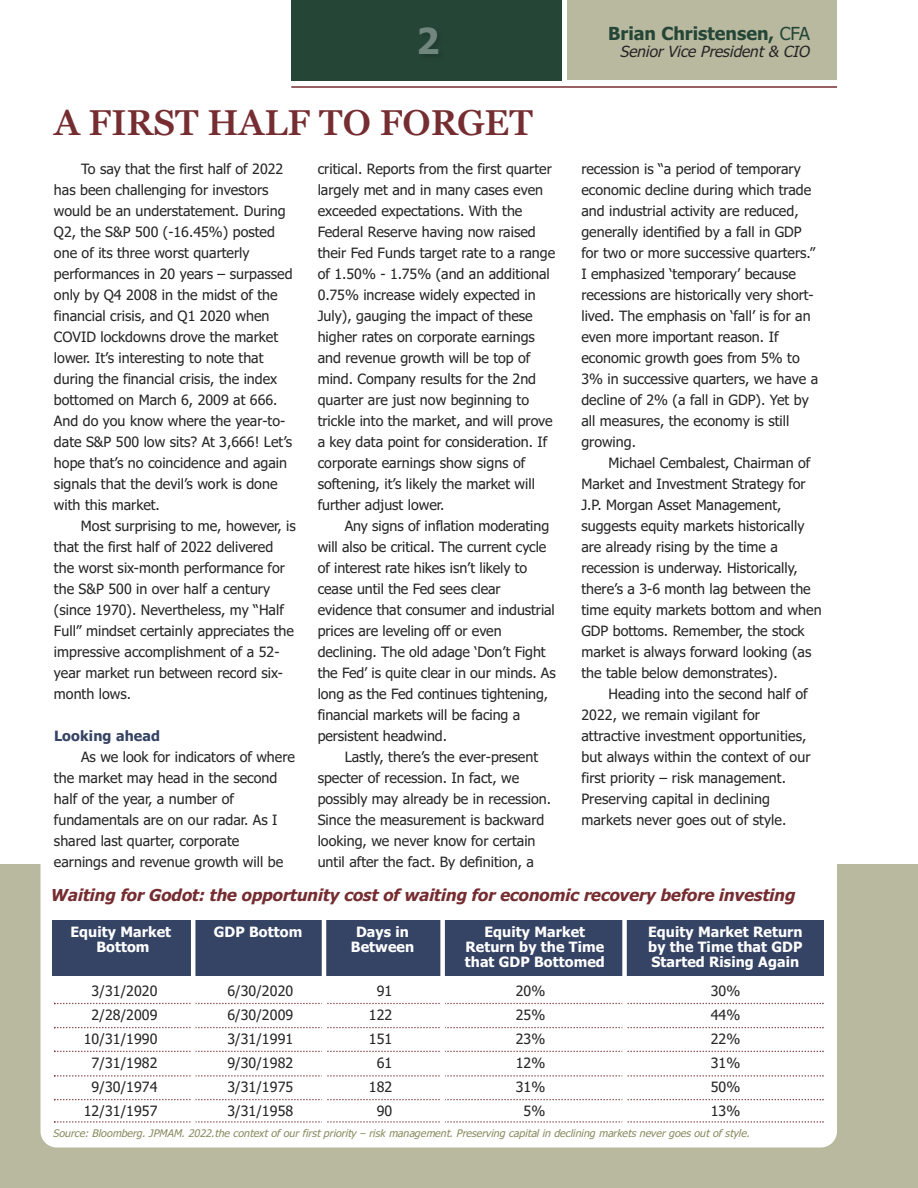
<style>
.page{position:relative;width:918px;height:1188px;background:#fff}
.page>*{position:absolute;margin:0;border:0;box-sizing:border-box;transform-origin:0 0}
.t1{font:600 36px "Georgia Pro";color:#762d31}
.t2{font:700 36px "Tahoma";color:#71877d}
.t3{font:700 18px "Tahoma";color:#254637}
.t4{font:italic 700 16.5px "Tahoma";color:#762d31}
.t5{font:italic 15.45px "Tahoma";color:#272627}
.t6{font:14.25px/21px "Tahoma";color:#272627}
.t7{font:700 14.25px "Tahoma";letter-spacing:.005em;color:#fff}
.t8{font:700 14.25px "Tahoma";letter-spacing:.01em;color:#354364}
.t9{font:italic 10.5px "Tahoma";letter-spacing:.005em;color:#898a5e}
.s1{font-weight:400}
</style>
<div class="page">
<div style="left:0;top:864px;width:918px;height:324px;background:#b8b99f"></div>
<div style="left:567px;top:0;width:270px;height:80px;background:#b8b99f"></div>
<div style="left:291px;top:0;width:270px;height:80px;background:#254637"></div>
<hr style="left:291px;top:86px;width:546px;height:2px;background:#762d31">
<img style="left:291px;top:15px;width:281px;height:73px">
<div style="left:40px;top:844px;width:797px;height:303px;background:#fff;border-radius:16px"></div>
<div style="left:52px;top:920px;width:772px;height:56px;background:#354364"></div>
<svg style="left:54px;top:1003px;width:770px;height:1px"></svg>
<svg style="left:54px;top:1027px;width:770px;height:1px"></svg>
<svg style="left:54px;top:1051px;width:770px;height:1px"></svg>
<svg style="left:54px;top:1075px;width:770px;height:2px"></svg>
<svg style="left:54px;top:1099px;width:770px;height:1px"></svg>
<svg style="left:54px;top:1121px;width:770px;height:2px"></svg>
<hr style="left:191px;top:915px;width:4px;height:211px;background:#fff">
<hr style="left:322px;top:915px;width:4px;height:210px;background:#fff">
<div style="left:440px;top:915px;width:5px;height:211px;background:#fff"></div>
<div style="left:622px;top:915px;width:5px;height:210px;background:#fff"></div>
<h1 class="t2" style="left:416px;top:28px;width:24px">2</h1>
<h1 class="t1" style="left:54px;top:102px;width:480px">A FIRST HALF TO FORGET</h1>
<p class="t6" style="left:54px;top:160px;width:240px;text-indent:27px">To say that the first half of 2022 has been challenging for investors would be an understatement. During Q2, the S&amp;P 500 (-16.45%) posted one of its three worst quarterly performances in 20 years – surpassed only by Q4 2008 in the midst of the financial crisis, and Q1 2020 when COVID lockdowns drove the market lower. It’s interesting to note that during the financial crisis, the index bottomed on March 6, 2009 at 666.<br>And do you know where the year-to&shy;date S&amp;P 500 low sits? At 3,666! Let’s hope that’s no coincidence and again signals that the devil’s work is done with this market.</p>
<p class="t6" style="left:54px;top:517px;width:243px;text-indent:27px">Most surprising to me, however, is that the first half of 2022 delivered the worst six-month performance for the S&amp;P 500 in over half a century (since 1970). Nevertheless, my “Half Full” mindset certainly appreciates the impressive accomplishment of a 52- year market run between record six&shy;month lows.</p>
<p class="t8" style="left:54px;top:731px;width:108px">Looking ahead</p>
<p class="t6" style="left:54px;top:748px;width:242px;text-indent:27px">As we look for indicators of where the market may head in the second half of the year, a number of fundamentals are on our radar. As I shared last quarter, corporate earnings and revenue growth will be</p>
<p class="t6" style="left:318px;top:160px;width:239px">critical. Reports from the first quarter largely met and in many cases even exceeded expectations. With the Federal Reserve having now raised their Fed Funds target rate to a range of 1.50% - 1.75% (and an additional 0.75% increase widely expected in July), gauging the impact of these higher rates on corporate earnings and revenue growth will be top of mind. Company results for the 2nd quarter are just now beginning to trickle into the market, and will prove a key data point for consideration. If corporate earnings show signs of softening, it’s likely the market will further adjust lower.</p>
<p class="t6" style="left:318px;top:517px;width:240px;text-indent:27px">Any signs of inflation moderating will also be critical. The current cycle of interest rate hikes isn’t likely to cease until the Fed sees clear evidence that consumer and industrial prices are leveling off or even declining. The old adage ‘Don’t Fight the Fed’ is quite clear in our minds. As long as the Fed continues tightening, financial markets will be facing a persistent headwind.</p>
<p class="t6" style="left:318px;top:748px;width:235px;text-indent:27px">Lastly, there’s the ever-present specter of recession. In fact, we possibly may already be in recession.<br>Since the measurement is backward looking, we never know for certain until after the fact. By definition, a</p>
<p class="t3" style="left:608px;top:27px;width:203px">brian Christensen, <span class="s1">CFA</span></p>
<p class="t5" style="left:621px;top:45px;width:191px">Senior Vice President &amp; CIO</p>
<p class="t6" style="left:581px;top:160px;width:238px">recession is “a period of temporary economic decline during which trade and industrial activity are reduced, generally identified by a fall in GDP for two or more successive quarters.” I emphasized ‘temporary’ because recessions are historically very short&shy;lived. The emphasis on ‘fall’ is for an even more important reason. If economic growth goes from 5% to 3% in successive quarters, we have a decline of 2% (a fall in GDP). Yet by all measures, the economy is still growing.</p>
<p class="t6" style="left:581px;top:454px;width:242px;text-indent:27px">Michael Cembalest, Chairman of Market and Investment Strategy for J.P. Morgan Asset Management, suggests equity markets historically are already rising by the time a recession is underway. Historically, there’s a 3-6 month lag between the time equity markets bottom and when GDP bottoms. Remember, the stock market is always forward looking (as the table below demonstrates).</p>
<p class="t6" style="left:581px;top:685px;width:231px;text-indent:27px">Heading into the second half of 2022, we remain vigilant for attractive investment opportunities, but always within the context of our first priority – risk management.<br>Preserving capital in declining markets never goes out of style.</p>
<p class="t4" style="left:51px;top:889px;width:746px">Waiting for Godot: the opportunity cost of waiting for economic recovery before investing</p>
<p class="t7" style="left:70px;top:927px;width:102px">equity market</p>
<p class="t7" style="left:214px;top:927px;width:90px">GDP bottom</p>
<p class="t7" style="left:356px;top:927px;width:54px">Days in</p>
<p class="t7" style="left:484px;top:927px;width:102px">equity market</p>
<p class="t7" style="left:648px;top:927px;width:156px">equity market return</p>
<p class="t7" style="left:96px;top:942px;width:55px">bottom</p>
<p class="t7" style="left:351px;top:942px;width:65px">between</p>
<p class="t7" style="left:465px;top:942px;width:140px">return by the Time</p>
<p class="t7" style="left:648px;top:942px;width:156px">by the Time that GDP</p>
<p class="t7" style="left:465px;top:957px;width:142px">that GDP bottomed</p>
<p class="t7" style="left:651px;top:957px;width:149px">Started rising Again</p>
<p class="t6" style="left:92px;top:981px;width:67px">3/31/2020</p>
<p class="t6" style="left:227px;top:981px;width:67px">6/30/2020</p>
<p class="t6" style="left:377px;top:981px;width:17px">91</p>
<p class="t6" style="left:516px;top:981px;width:31px">20%</p>
<p class="t6" style="left:711px;top:981px;width:31px">30%</p>
<p class="t6" style="left:92px;top:1005px;width:67px">2/28/2009</p>
<p class="t6" style="left:227px;top:1005px;width:67px">6/30/2009</p>
<p class="t6" style="left:369px;top:1005px;width:25px">122</p>
<p class="t6" style="left:516px;top:1005px;width:31px">25%</p>
<p class="t6" style="left:711px;top:1005px;width:31px">44%</p>
<p class="t6" style="left:84px;top:1029px;width:75px">10/31/1990</p>
<p class="t6" style="left:227px;top:1029px;width:67px">3/31/1991</p>
<p class="t6" style="left:369px;top:1029px;width:25px">151</p>
<p class="t6" style="left:516px;top:1029px;width:31px">23%</p>
<p class="t6" style="left:711px;top:1029px;width:31px">22%</p>
<p class="t6" style="left:92px;top:1053px;width:67px">7/31/1982</p>
<p class="t6" style="left:227px;top:1053px;width:67px">9/30/1982</p>
<p class="t6" style="left:377px;top:1053px;width:17px">61</p>
<p class="t6" style="left:516px;top:1053px;width:31px">12%</p>
<p class="t6" style="left:711px;top:1053px;width:31px">31%</p>
<p class="t6" style="left:92px;top:1077px;width:67px">9/30/1974</p>
<p class="t6" style="left:227px;top:1077px;width:67px">3/31/1975</p>
<p class="t6" style="left:369px;top:1077px;width:25px">182</p>
<p class="t6" style="left:516px;top:1077px;width:31px">31%</p>
<p class="t6" style="left:711px;top:1077px;width:31px">50%</p>
<p class="t6" style="left:84px;top:1101px;width:75px">12/31/1957</p>
<p class="t6" style="left:227px;top:1101px;width:67px">3/31/1958</p>
<p class="t6" style="left:377px;top:1101px;width:17px">90</p>
<p class="t6" style="left:524px;top:1101px;width:23px">5%</p>
<p class="t6" style="left:711px;top:1101px;width:31px">13%</p>
<p class="t9" style="left:54px;top:1129px;width:698px">Source: Bloomberg. JPMAM. 2022.the context of our first priority – risk management. Preserving capital in declining markets never goes out of style.</p>
</div>
